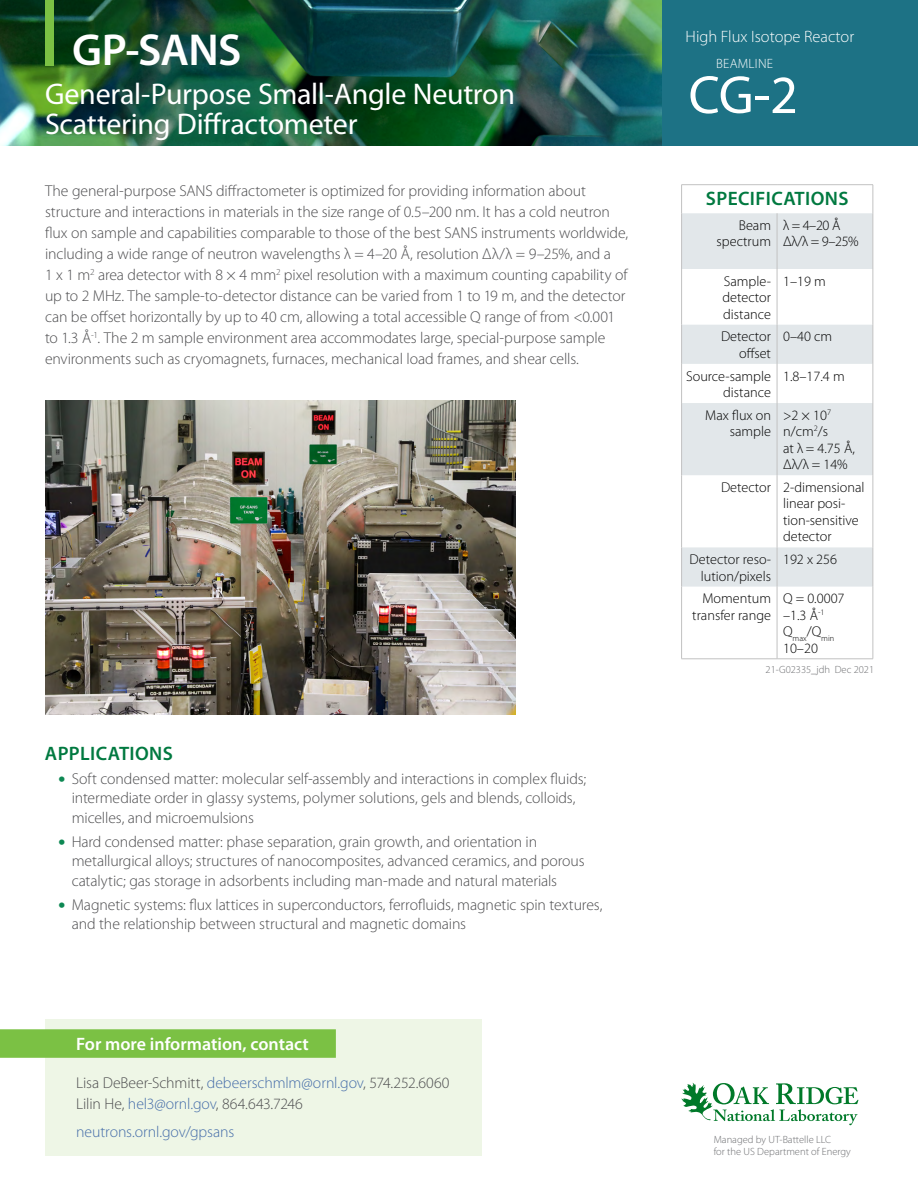
<style>
.page{position:relative;width:918px;height:1188px;background:#fff}
.page>*{position:absolute;margin:0;border:0;box-sizing:border-box;transform-origin:0 0}
.t1{font:54px "Myriad Pro";color:#fff}
.t2{font:600 45px "Myriad Pro";letter-spacing:-.015em;color:#fff}
.t3{font:30px/30px "Myriad Pro";letter-spacing:-.01em;color:#fff}
.t4{font:600 19.5px "Myriad Pro";letter-spacing:.02em;color:#007940}
.t5{font:600 18px "Myriad Pro";color:#fff}
.t6{font:300 16.5px "Myriad Pro";color:#fff}
.t7{font:300 15.75px/21px "Myriad Pro";letter-spacing:-.005em;color:#4d4d4f}
.t8{font:300 15.75px "Myriad Pro";letter-spacing:-.005em;color:#456da9}
.t9{font:300 14.25px/16.5px "Myriad Pro";color:#000;text-align:right}
.t10{font:300 13.5px "Myriad Pro";letter-spacing:.02em;color:#fff}
.t11{font:300 10.5px/12.6px "Myriad Pro";color:#6d6e71}
.t12{font:300 8.25px "Myriad Pro";color:#000}
.s1{font-size:30px;color:#0d8853}
.s2{color:#456da9}
</style>
<div class="page">
<svg style="left:681px;top:1083px;width:177px;height:42px"></svg>
<img style="left:0;top:0;width:662px;height:146px">
<div style="left:662px;top:0;width:256px;height:146px;background:#1d7285"></div>
<div style="left:45px;top:0;width:9px;height:66px;background:#7bc144"></div>
<div style="left:45px;top:1020px;width:437px;height:136px;background:#eef6e6"></div>
<div style="left:0;top:1029px;width:336px;height:29px;background:#7bc144"></div>
<img style="left:45px;top:401px;width:470px;height:313px">
<svg style="left:682px;top:185px;width:191px;height:474px"></svg>
<svg style="left:682px;top:213px;width:191px;height:374px;fill:#e2e7ea"></svg>
<hr style="left:681px;top:184px;width:96px;height:1px;background:#c2c2c2">
<svg style="left:681px;top:185px;width:1px;height:28px"></svg>
<hr style="left:777px;top:184px;width:96px;height:1px;background:#c2c2c2">
<svg style="left:873px;top:185px;width:1px;height:28px"></svg>
<hr style="left:681px;top:213px;width:1px;height:56px;background:#c2c2c2">
<hr style="left:777px;top:213px;width:1px;height:56px;background:#c2c2c2">
<hr style="left:873px;top:213px;width:1px;height:56px;background:#c2c2c2">
<hr style="left:681px;top:269px;width:1px;height:56px;background:#c2c2c2">
<hr style="left:777px;top:269px;width:1px;height:56px;background:#c2c2c2">
<hr style="left:873px;top:269px;width:1px;height:56px;background:#c2c2c2">
<hr style="left:681px;top:325px;width:1px;height:39px;background:#c2c2c2">
<hr style="left:777px;top:325px;width:1px;height:39px;background:#c2c2c2">
<hr style="left:873px;top:325px;width:1px;height:39px;background:#c2c2c2">
<hr style="left:681px;top:364px;width:1px;height:39px;background:#c2c2c2">
<hr style="left:777px;top:364px;width:1px;height:39px;background:#c2c2c2">
<hr style="left:873px;top:364px;width:1px;height:39px;background:#c2c2c2">
<hr style="left:681px;top:403px;width:1px;height:72px;background:#c2c2c2">
<hr style="left:777px;top:403px;width:1px;height:72px;background:#c2c2c2">
<hr style="left:873px;top:403px;width:1px;height:72px;background:#c2c2c2">
<hr style="left:681px;top:475px;width:1px;height:72px;background:#c2c2c2">
<hr style="left:777px;top:475px;width:1px;height:72px;background:#c2c2c2">
<hr style="left:873px;top:475px;width:1px;height:72px;background:#c2c2c2">
<hr style="left:681px;top:547px;width:1px;height:40px;background:#c2c2c2">
<hr style="left:777px;top:547px;width:1px;height:40px;background:#c2c2c2">
<hr style="left:873px;top:547px;width:1px;height:40px;background:#c2c2c2">
<hr style="left:681px;top:587px;width:1px;height:72px;background:#c2c2c2">
<hr style="left:777px;top:587px;width:1px;height:72px;background:#c2c2c2">
<hr style="left:873px;top:587px;width:1px;height:72px;background:#c2c2c2">
<hr style="left:681px;top:659px;width:96px;height:1px;background:#c2c2c2">
<hr style="left:777px;top:659px;width:96px;height:1px;background:#c2c2c2">
<h2 class="t2" style="left:72px;top:21px;width:171px">GP-SANS</h2>
<h3 class="t3" style="left:45px;top:78px;width:472px">General-Purpose Small-Angle Neutron<br>Scattering Diffractometer</h3>
<p class="t7" style="left:45px;top:180px;width:585px">The general-purpose SANS diffractometer is optimized for providing information about structure and interactions in materials in the size range of 0.5–200 nm. It has a cold neutron flux on sample and capabilities comparable to those of the best SANS instruments worldwide, including a wide range of neutron wavelengths λ = 4–20 Å, resolution Δλ/λ = 9–25%, and a<br>1 x 1 m<sup>2</sup> area detector with 8 × 4 mm<sup>2</sup> pixel resolution with a maximum counting capability of up to 2 MHz. The sample-to-detector distance can be varied from 1 to 19 m, and the detector can be offset horizontally by up to 40 cm, allowing a total accessible Q range of from &lt;0.001 to 1.3 Å<sup>-1</sup>. The 2 m sample environment area accommodates large, special-purpose sample environments such as cryomagnets, furnaces, mechanical load frames, and shear cells.</p>
<p class="t4" style="left:45px;top:741px;width:130px">APPLICATIONS</p>
<p class="t7" style="left:72px;top:769px;width:516px;line-height:19.5px;text-indent:-14px"><span class="s1">•</span> Soft condensed matter: molecular self-assembly and interactions in complex fluids; intermediate order in glassy systems, polymer solutions, gels and blends, colloids, micelles, and microemulsions</p>
<p class="t7" style="left:72px;top:832px;width:514px;line-height:19.5px;text-indent:-14px"><span class="s1">•</span> Hard condensed matter: phase separation, grain growth, and orientation in metallurgical alloys; structures of nanocomposites, advanced ceramics, and porous catalytic; gas storage in adsorbents including man-made and natural materials</p>
<p class="t7" style="left:72px;top:895px;width:532px;line-height:19.5px;text-indent:-14px"><span class="s1">•</span> Magnetic systems: flux lattices in superconductors, ferrofluids, magnetic spin textures, and the relationship between structural and magnetic domains</p>
<p class="t5" style="left:76px;top:1033px;width:234px">For more information, contact</p>
<p class="t7" style="left:76px;top:1072px;width:375px">Lisa DeBeer-Schmitt, <span class="s2">debeerschmlm@ornl.gov</span>, 574.252.6060<br>Lilin He, <span class="s2">hel3@ornl.gov</span>, 864.643.7246</p>
<p class="t8" style="left:76px;top:1123px;width:160px">neutrons.ornl.gov/gpsans</p>
<p class="t6" style="left:685px;top:26px;width:170px">High Flux Isotope Reactor</p>
<p class="t10" style="left:716px;top:55px;width:59px">BEAMLINE</p>
<h1 class="t1" style="left:689px;top:62px;width:111px">CG-2</h1>
<p class="t4" style="left:706px;top:186px;width:144px">SPECIFICATIONS</p>
<p class="t9" style="left:717px;top:217px;width:56px">Beam spectrum</p>
<p class="t9" style="left:783px;top:217px;width:77px;text-align:left">λ = 4–20 Å<br>Δλ/λ = 9–25%</p>
<p class="t9" style="left:723px;top:273px;width:50px;text-align:justify">Sample&shy;detector distance</p>
<p class="t9" style="left:783px;top:273px;width:44px">1–19 m</p>
<p class="t9" style="left:721px;top:328px;width:52px">Detector offset</p>
<p class="t9" style="left:783px;top:328px;width:51px">0–40 cm</p>
<p class="t9" style="left:686px;top:367px;width:87px">Source-sample distance</p>
<p class="t9" style="left:783px;top:367px;width:63px">1.8–17.4 m</p>
<p class="t9" style="left:705px;top:407px;width:67px">Max flux on sample</p>
<p class="t9" style="left:783px;top:407px;width:73px;text-align:left">&gt;2 × 10<sup>7 </sup>n/cm<sup>2</sup>/s<br>at λ = 4.75 Å,<br>Δλ/λ = 14%</p>
<p class="t9" style="left:783px;top:479px;width:83px;text-align:left;text-indent:-62px">Detector 2-dimensional linear posi&shy;tion-sensitive detector</p>
<p class="t9" style="left:690px;top:551px;width:83px">Detector reso&shy;lution/pixels</p>
<p class="t9" style="left:783px;top:551px;width:56px">192 x 256</p>
<p class="t9" style="left:692px;top:590px;width:80px">Momentum transfer range</p>
<p class="t9" style="left:783px;top:590px;width:63px;text-align:left">Q = 0.0007 –1.3 Å<sup>-1</sup></p>
<p class="t12" style="left:783px;top:633px;width:53px"><sup>Q</sup>max<sup>/Q</sup>min</p>
<p class="t9" style="left:783px;top:640px;width:36px">10–20</p>
<p class="t11" style="left:766px;top:664px;width:110px">21-G02335_jdh Dec 2021</p>
<p class="t11" style="left:714px;top:1133px;width:139px">Managed by UT-Battelle LLC<br>for the US Department of Energy</p>
</div>
